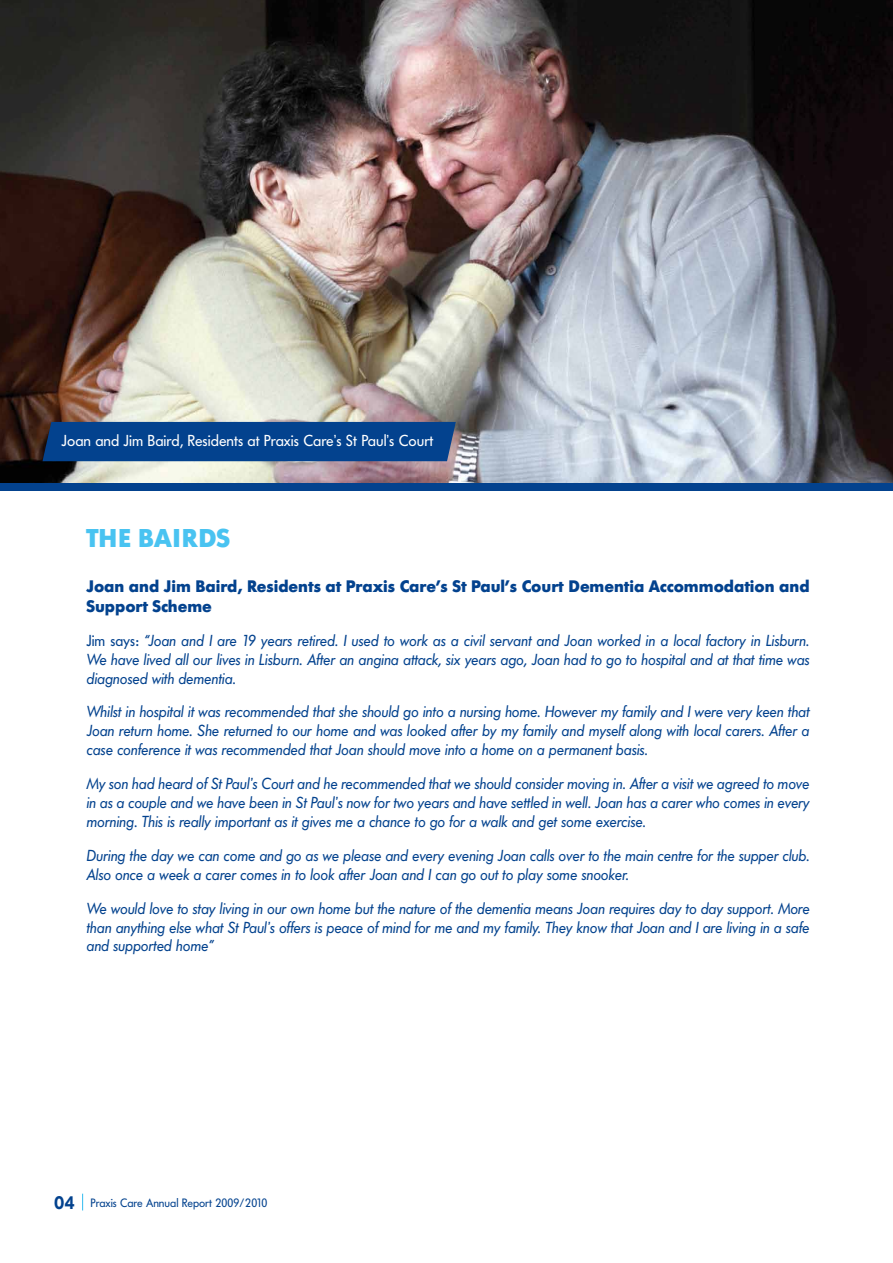
<style>
.page{position:relative;width:893px;height:1263px;background:#fff}
.page>*{position:absolute;margin:0;border:0;box-sizing:border-box;transform-origin:0 0}
.t1{font:700 25.5px "Futura BQ";letter-spacing:.02em;color:#49c3f1}
.t2{font:700 16.5px/19.8px "Futura BQ";color:#03428e;scale:.96 1}
.t3{font:italic 15.75px/18.9px "Futura BQ";color:#03428e;text-align:justify;scale:.96 1}
.t4{font:15.75px "Futura BQ";color:#fff}
.t5{font:12px "Futura BQ";color:#03428e}
.s1{font-style:normal}
.s2{font-weight:600;font-size:18px}
</style>
<div class="page">
<img style="left:0;top:0;width:893px;height:483px">
<div style="left:43px;top:422px;width:413px;height:39px;background:#03428e"></div>
<svg style="left:82px;top:1194px;width:1px;height:16px"></svg>
<div style="left:0;top:483px;width:893px;height:7px;background:#03428e"></div>
<p class="t4" style="left:62px;top:432px;width:373px">Joan and Jim Baird, Residents at Praxis Care’s St Paul’s Court</p>
<h1 class="t1" style="left:86px;top:522px;width:145px">THE BAIRDS</h1>
<p class="t2" style="left:86px;top:576px;width:755px">Joan and Jim Baird, Residents at Praxis Care’s St Paul’s Court Dementia Accommodation and<br>Support Scheme</p>
<p class="t3" style="left:86px;top:631px;width:755px"><span class="s1">Jim says:</span> “Joan and I are 19 years retired. I used to work as a civil servant and Joan worked in a local factory in Lisburn.<br>We have lived all our lives in Lisburn. After an angina attack, six years ago, Joan had to go to hospital and at that time was diagnosed with dementia.</p>
<p class="t3" style="left:86px;top:703px;width:755px">Whilst in hospital it was recommended that she should go into a nursing home. However my family and I were very keen that Joan return home. She returned to our home and was looked after by my family and myself along with local carers. After a case conference it was recommended that Joan should move into a home on a permanent basis.</p>
<p class="t3" style="left:86px;top:774px;width:755px">My son had heard of St Paul’s Court and he recommended that we should consider moving in. After a visit we agreed to move in as a couple and we have been in St Paul’s now for two years and have settled in well. Joan has a carer who comes in every morning. This is really important as it gives me a chance to go for a walk and get some exercise.</p>
<p class="t3" style="left:86px;top:846px;width:755px">During the day we can come and go as we please and every evening Joan calls over to the main centre for the supper club.<br>Also once a week a carer comes in to look after Joan and I can go out to play some snooker.</p>
<p class="t3" style="left:86px;top:899px;width:755px">We would love to stay living in our own home but the nature of the dementia means Joan requires day to day support. More than anything else what St Paul’s offers is peace of mind for me and my family. They know that Joan and I are living in a safe and supported home”</p>
<p class="t5" style="left:54px;top:1195px;width:215px"><span class="s2">04</span> Praxis Care Annual Report 2009/2010</p>
</div>
